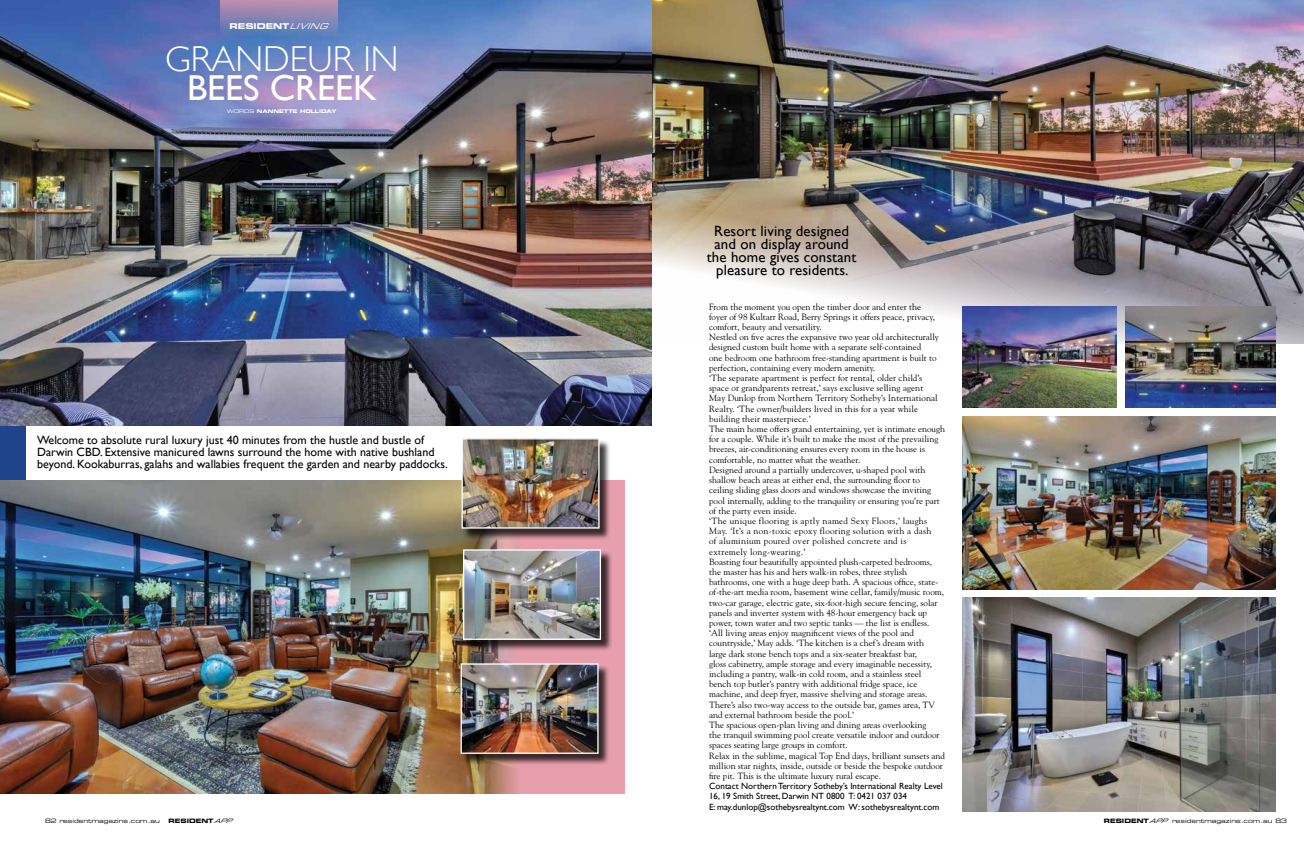
<style>
.page{position:relative;width:1304px;height:851px;background:#fff}
.page>*{position:absolute;margin:0;border:0;box-sizing:border-box;transform-origin:0 0}
.t1{font:300 36px "Gill Sans";color:#fff}
.t2{font:36px "Gill Sans";color:#fff}
.t3{font:14.9px/13px "Gill Sans";letter-spacing:.01em;color:#000;text-align:center}
.t4{font:12px/12px "Gill Sans";color:#000}
.t5{font:9px/10.2px "Goudy";color:#000}
.t6{font:9px/10.2px "Gill Sans";color:#000}
.t7{font:8px "Eurostile LT Std Bold Ex 2";color:#fff}
.t8{font:6px "Eurostile LT Std Ex 2";color:#000}
.t9{font:6px "Eurostile LT Std Bold Ex 2";color:#000}
.t10{font:5px "Eurostile LT Std Bold Ex 2";color:#fff}
.s1{font-family:"Eurostile LT Std Ex 2";font-style:italic}
.s2{font-family:"Eurostile LT Std Ex 2"}
.s3{font-family:"Eurostile LT Std Bold Ex 2"}
.s4{font-style:italic}
</style>
<div class="page">
<div style="left:0;top:420px;width:26px;height:63px;background:#1f448d"></div>
<img style="left:0;top:480px;width:442px;height:313px">
<img style="left:652px;top:0;width:652px;height:343px">
<img style="left:0;top:0;width:652px;height:425px">
<img style="left:963px;top:597px;width:313px;height:214px">
<img style="left:963px;top:416px;width:313px;height:173px">
<img style="left:963px;top:306px;width:154px;height:102px">
<img style="left:442px;top:480px;width:183px;height:313px">
<div style="left:463px;top:439px;width:148px;height:101px;background:#000;opacity:.75"></div>
<img style="left:464px;top:440px;width:134px;height:86px">
<div style="left:462px;top:438px;width:138px;height:90px;border:1px solid #fff"></div>
<svg style="left:220px;top:0;width:117px;height:37px"></svg>
<div style="left:464px;top:550px;width:148px;height:101px;background:#000;opacity:.75"></div>
<img style="left:465px;top:551px;width:134px;height:86px">
<div style="left:463px;top:549px;width:138px;height:90px;border:1px solid #fff"></div>
<div style="left:462px;top:664px;width:148px;height:101px;background:#000;opacity:.75"></div>
<img style="left:463px;top:665px;width:134px;height:86px">
<div style="left:461px;top:663px;width:138px;height:90px;border:1px solid #fff"></div>
<img style="left:1125px;top:306px;width:151px;height:102px">
<p class="t7" style="left:230px;top:20px;width:104px">RESIDENT<span class="s1">LIVING</span></p>
<h1 class="t1" style="left:165px;top:31px;width:235px">GRANDEUR IN</h1>
<h1 class="t2" style="left:187px;top:67px;width:191px">BEES CREEK</h1>
<p class="t10" style="left:227px;top:108px;width:111px"><span class="s2">WORDS</span> NANNETTE HOLLIDAY</p>
<p class="t4" style="left:37px;top:434px;width:412px">Welcome to absolute rural luxury just 40 minutes from the hustle and bustle of<br>Darwin CBD. Extensive manicured lawns surround the home with native bushland beyond. Kookaburras, galahs and wallabies frequent the garden and nearby paddocks.</p>
<h2 class="t3" style="left:707px;top:224px;width:151px">Resort living designed and on display around the home gives constant pleasure to residents.</h2>
<p class="t5" style="left:709px;top:301px;width:237px">From the moment you open the timber door and enter the<br>foyer of 98 Kultarr Road, Berry Springs it offers peace, privacy, comfort, beauty and versatility.<br>Nestled on five acres the expansive two year old architecturally designed custom built home with a separate self-contained<br>one bedroom one bathroom free-standing apartment is built to perfection, containing every modern amenity.<br>‘The separate apartment is perfect for rental, older child’s<br>space or grandparents retreat,’ says exclusive selling agent<br>May Dunlop from Northern Territory Sotheby’s International Realty. ‘The owner/builders lived in this for a year while building their masterpiece.’<br>The main home offers grand entertaining, yet is intimate enough for a couple. While it’s built to make the most of the prevailing breezes, air-conditioning ensures every room in the house is comfortable, no matter what the weather.<br>Designed around a partially undercover, u-shaped pool with shallow beach areas at either end, the surrounding floor to ceiling sliding glass doors and windows showcase the inviting pool internally, adding to the tranquility or ensuring you’re part of the party even inside.<br>‘The unique flooring is aptly named Sexy Floors,’ laughs May. ‘It’s a non-toxic epoxy flooring solution with a dash<br>of aluminium poured over polished concrete and is extremely long-wearing.’<br>Boasting four beautifully appointed plush-carpeted bedrooms, the master has his and hers walk-in robes, three stylish bathrooms, one with a huge deep bath. A spacious office, state&shy;of-the-art media room, basement wine cellar, family/music room, two-car garage, electric gate, six-foot-high secure fencing, solar panels and inverter system with 48-hour emergency back up power, town water and two septic tanks — the list is endless. ‘All living areas enjoy magnificent views of the pool and countryside,’ May adds. ‘The kitchen is a chef’s dream with<br>large dark stone bench tops and a six-seater breakfast bar,<br>gloss cabinetry, ample storage and every imaginable necessity, including a pantry, walk-in cold room, and a stainless steel bench top butler’s pantry with additional fridge space, ice machine, and deep fryer, massive shelving and storage areas.<br>There’s also two-way access to the outside bar, games area, TV and external bathroom beside the pool.’<br>The spacious open-plan living and dining areas overlooking<br>the tranquil swimming pool create versatile indoor and outdoor spaces seating large groups in comfort.<br>Relax in the sublime, magical Top End days, brilliant sunsets and million star nights, inside, outside or beside the bespoke outdoor fire pit. This is the ultimate luxury rural escape.</p>
<p class="t6" style="left:709px;top:780px;width:235px">Contact Northern Territory Sotheby’s International Realty Level<br>16, 19 Smith Street, Darwin NT 0800 T: 0421 037 034<br>E: may.dunlop@sothebysrealtynt.com W: sothebysrealtynt.com</p>
<p class="t8" style="left:45px;top:817px;width:116px">82 residentmagazine.com.au</p>
<p class="t9" style="left:169px;top:816px;width:69px">RESIDENT<span class="s1">APP</span></p>
<p class="t8" style="left:1104px;top:816px;width:185px"><span class="s3">RESIDENT</span><span class="s4">APP</span> residentmagazine.com.au 83</p>
</div>
